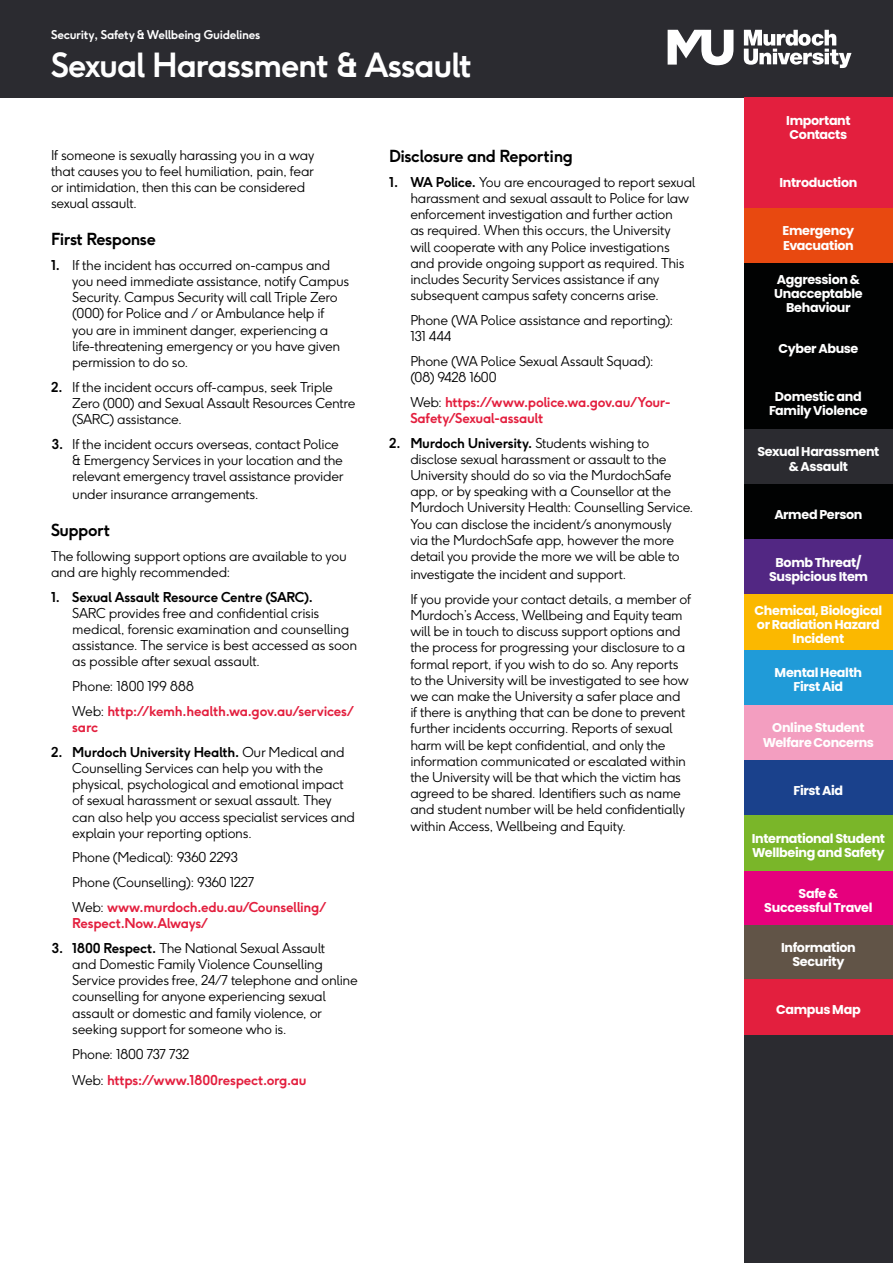
<style>
.page{position:relative;width:893px;height:1263px;background:#fff}
.page>*{position:absolute;margin:0;border:0;box-sizing:border-box;transform-origin:0 0}
.t1{font:700 33px "F37 Ginger";letter-spacing:-.04em;color:#fff}
.t2{font:700 16.5px "F37 Ginger";letter-spacing:-.03em;color:#000}
.t3{font:300 13.5px/16.2px "F37 Ginger";letter-spacing:-.02em;color:#000}
.t4{font:700 13.5px/24.8px "F37 Ginger";letter-spacing:-.02em;color:#e31f3e}
.t5{font:700 13.5px "F37 Ginger";letter-spacing:-.025em;color:#000}
.t6{font:700 12.75px/14.2px "Poppins";letter-spacing:-.03em;color:#fff;text-align:center}
.t7{font:700 12px "F37 Ginger";letter-spacing:-.03em;color:#fff}
.s1{font-weight:700}
.s2{font-weight:300;color:#000}
.s3{font-weight:700;color:#e31f3e}
</style>
<div class="page">
<div style="left:0;top:0;width:893px;height:98px;background:#2b2b30"></div>
<div style="left:744px;top:98px;width:149px;height:1165px;background:#2b2b30"></div>
<svg style="left:744px;top:30px;width:107px;height:38px"></svg>
<svg style="left:668px;top:30px;width:65px;height:35px"></svg>
<div style="left:744px;top:871px;width:149px;height:54px;background:#e6007d"></div>
<div style="left:744px;top:925px;width:149px;height:55px;background:#615447"></div>
<div style="left:744px;top:980px;width:149px;height:55px;background:#e31f3e"></div>
<div style="left:744px;top:153px;width:149px;height:55px;background:#e31f3e"></div>
<div style="left:744px;top:98px;width:149px;height:55px;background:#e31f3e"></div>
<div style="left:744px;top:208px;width:149px;height:55px;background:#e84910"></div>
<div style="left:744px;top:263px;width:149px;height:56px;background:#010202"></div>
<div style="left:744px;top:319px;width:149px;height:55px;background:#010202"></div>
<div style="left:744px;top:374px;width:149px;height:55px;background:#010202"></div>
<div style="left:744px;top:484px;width:149px;height:56px;background:#010202"></div>
<div style="left:744px;top:540px;width:149px;height:55px;background:#522783"></div>
<div style="left:744px;top:595px;width:149px;height:55px;background:#fbb800"></div>
<div style="left:744px;top:650px;width:149px;height:55px;background:#209bd8"></div>
<div style="left:744px;top:705px;width:149px;height:55px;background:#f39ec0"></div>
<div style="left:744px;top:760px;width:149px;height:56px;background:#1a418c"></div>
<div style="left:744px;top:816px;width:149px;height:55px;background:#7ab629"></div>
<p class="t7" style="left:51px;top:27px;width:211px">Security, Safety &amp; Wellbeing Guidelines</p>
<h1 class="t1" style="left:51px;top:43px;width:423px">Sexual Harassment &amp; Assault</h1>
<p class="t3" style="left:51px;top:147px;width:265px">If someone is sexually harassing you in a way that causes you to feel humiliation, pain, fear or intimidation, then this can be considered sexual assault.</p>
<p class="t2" style="left:51px;top:228px;width:106px">First Response</p>
<p class="t3" style="left:72px;top:257px;width:278px;text-indent:-21px"><span class="s1">1.</span> If the incident has occurred on-campus and you need immediate assistance, notify Campus Security. Campus Security will call Triple Zero (000) for Police and / or Ambulance help if<br>you are in imminent danger, experiencing a life-threatening emergency or you have given permission to do so.</p>
<p class="t3" style="left:72px;top:379px;width:285px;text-indent:-21px"><span class="s1">2.</span> If the incident occurs off-campus, seek Triple<br>Zero (000) and Sexual Assault Resources Centre (SARC) assistance.</p>
<p class="t3" style="left:72px;top:436px;width:273px;text-indent:-21px"><span class="s1">3.</span> If the incident occurs overseas, contact Police &amp; Emergency Services in your location and the relevant emergency travel assistance provider</p>
<p class="t3" style="left:72px;top:486px;width:188px">under insurance arrangements.</p>
<p class="t2" style="left:51px;top:519px;width:61px">Support</p>
<p class="t3" style="left:51px;top:548px;width:297px">The following support options are available to you and are highly recommended:</p>
<p class="t5" style="left:51px;top:588px;width:264px">1. Sexual Assault Resource Centre (SARC).</p>
<p class="t3" style="left:72px;top:605px;width:287px">SARC provides free and confidential crisis medical, forensic examination and counselling assistance. The service is best accessed as soon as possible after sexual assault.</p>
<p class="t4" style="left:72px;top:674px;width:283px"><span class="s2">Phone: 1800 199 888<br>Web:</span> http://kemh.health.wa.gov.au/services/</p>
<p class="t4" style="left:72px;top:715px;width:28px">sarc</p>
<p class="t3" style="left:72px;top:744px;width:284px;text-indent:-21px"><span class="s1">2. Murdoch University Health.</span> Our Medical and Counselling Services can help you with the physical, psychological and emotional impact of sexual harassment or sexual assault. They can also help you access specialist services and explain your reporting options.</p>
<p class="t3" style="left:72px;top:845px;width:256px;line-height:24.8px">Phone (Medical): 9360 2293<br>Phone (Counselling): 9360 1227<br>Web: <span class="s3">www.murdoch.edu.au/Counselling/</span></p>
<p class="t4" style="left:72px;top:911px;width:137px">Respect.Now.Always/</p>
<p class="t3" style="left:72px;top:940px;width:287px;text-indent:-21px"><span class="s1">3. 1800 Respect.</span> The National Sexual Assault<br>and Domestic Family Violence Counselling Service provides free, 24/7 telephone and online counselling for anyone experiencing sexual assault or domestic and family violence, or seeking support for someone who is.</p>
<p class="t4" style="left:72px;top:1040px;width:236px;line-height:26.5px"><span class="s2">Phone: 1800 737 732<br>Web:</span> https://www.1800respect.org.au</p>
<p class="t2" style="left:389px;top:145px;width:185px">Disclosure and Reporting</p>
<p class="t3" style="left:410px;top:174px;width:287px;text-indent:-21px"><span class="s1">1. WA Police.</span> You are encouraged to report sexual harassment and sexual assault to Police for law enforcement investigation and further action<br>as required. When this occurs, the University<br>will cooperate with any Police investigations and provide ongoing support as required. This includes Security Services assistance if any subsequent campus safety concerns arise.</p>
<p class="t3" style="left:410px;top:312px;width:265px">Phone (WA Police assistance and reporting):<br>131 444</p>
<p class="t3" style="left:410px;top:353px;width:245px">Phone (WA Police Sexual Assault Squad): (08) 9428 1600</p>
<p class="t4" style="left:410px;top:393px;width:262px;line-height:16.2px"><span class="s2">Web:</span> https://www.police.wa.gov.au/Your-<br>Safety/Sexual-assault</p>
<p class="t3" style="left:410px;top:435px;width:285px;text-indent:-21px"><span class="s1">2. Murdoch University.</span> Students wishing to disclose sexual harassment or assault to the University should do so via the MurdochSafe app, or by speaking with a Counsellor at the Murdoch University Health: Counselling Service.<br>You can disclose the incident/s anonymously<br>via the MurdochSafe app, however the more detail you provide the more we will be able to</p>
<p class="t3" style="left:410px;top:562px;width:282px;line-height:24.8px">investigate the incident and support.<br>If you provide your contact details, a member of</p>
<p class="t3" style="left:410px;top:607px;width:280px">Murdoch’s Access, Wellbeing and Equity team will be in touch to discuss support options and the process for progressing your disclosure to a formal report, if you wish to do so. Any reports to the University will be investigated to see how we can make the University a safer place and if there is anything that can be done to prevent further incidents occurring. Reports of sexual harm will be kept confidential, and only the information communicated or escalated within the University will be that which the victim has agreed to be shared. Identifiers such as name and student number will be held confidentially within Access, Wellbeing and Equity.</p>
<p class="t6" style="left:786px;top:113px;width:66px;text-align:left">Important<br>Contacts</p>
<p class="t6" style="left:779px;top:176px;width:79px">Introduction</p>
<p class="t6" style="left:783px;top:224px;width:73px;text-align:left">Emergency<br>Evacuation</p>
<p class="t6" style="left:774px;top:272px;width:90px">Aggression &amp;<br>Unacceptable<br>Behaviour</p>
<p class="t6" style="left:778px;top:341px;width:82px">Cyber Abuse</p>
<p class="t6" style="left:769px;top:390px;width:100px">Domestic and<br>Family Violence</p>
<p class="t6" style="left:757px;top:445px;width:124px">Sexual Harassment &amp; Assault</p>
<p class="t6" style="left:774px;top:507px;width:90px">Armed Person</p>
<p class="t6" style="left:769px;top:555px;width:100px">Bomb Threat/<br>Suspicious Item</p>
<p class="t6" style="left:755px;top:603px;width:129px">Chemical, Biological or Radiation Hazard<br>Incident</p>
<p class="t6" style="left:775px;top:666px;width:89px">Mental Health<br>First Aid</p>
<p class="t6" style="left:763px;top:721px;width:113px">Online Student<br>Welfare Concerns</p>
<p class="t6" style="left:794px;top:783px;width:51px">First Aid</p>
<p class="t6" style="left:752px;top:831px;width:135px;text-align:left">International Student<br>Wellbeing and Safety</p>
<p class="t6" style="left:764px;top:886px;width:110px">Safe &amp;<br>Successful Travel</p>
<p class="t6" style="left:781px;top:941px;width:76px">Information<br>Security</p>
<p class="t6" style="left:776px;top:1003px;width:86px">Campus Map</p>
</div>
